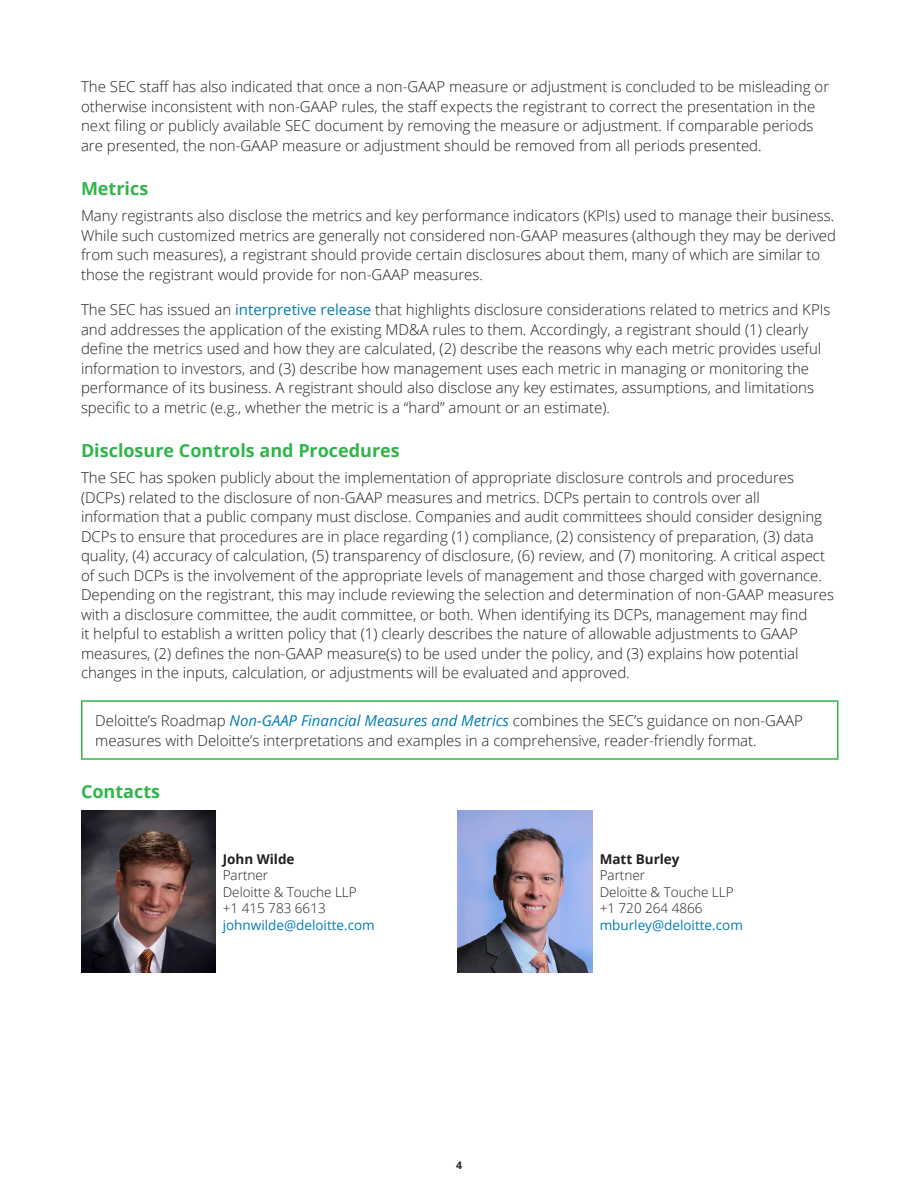
<style>
.page{position:relative;width:918px;height:1188px;background:#fff}
.page>*{position:absolute;margin:0;border:0;box-sizing:border-box;transform-origin:0 0}
.Subhead_A__Bold_Colo{font:700 18px "Open Sans";color:#31b44a}
.Body{font:300 15px/19.5px "Open Sans";color:#231f20}
.Table_Body_Text{font:300 13.5px/16.5px "Open Sans";color:#231f20}
.t1{font:700 10.5px "Open Sans";color:#231f20}
.s1{font-weight:400;color:#007db5}
.s2{font-weight:400;font-style:italic;color:#007db5}
.s3{font-weight:700}
</style>
<div class="page">
<hr style="left:81px;top:700px;width:757px;height:2px;background:#31b44a">
<hr style="left:81px;top:702px;width:1px;height:56px;background:#31b44a">
<hr style="left:837px;top:702px;width:1px;height:56px;background:#31b44a">
<hr style="left:81px;top:758px;width:757px;height:2px;background:#31b44a">
<img style="left:81px;top:810px;width:135px;height:162px">
<img style="left:458px;top:810px;width:135px;height:162px">
<p class="Body" style="left:81px;top:77px;width:750px">The SEC staff has also indicated that once a non-GAAP measure or adjustment is concluded to be misleading or otherwise inconsistent with non-GAAP rules, the staff expects the registrant to correct the presentation in the next filing or publicly available SEC document by removing the measure or adjustment. If comparable periods are presented, the non-GAAP measure or adjustment should be removed from all periods presented.</p>
<p class="Subhead_A__Bold_Colo" style="left:81px;top:176px;width:69px">Metrics</p>
<p class="Body" style="left:81px;top:206px;width:757px">Many registrants also disclose the metrics and key performance indicators (KPIs) used to manage their business.<br>While such customized metrics are generally not considered non-GAAP measures (although they may be derived from such measures), a registrant should provide certain disclosures about them, many of which are similar to those the registrant would provide for non-GAAP measures.</p>
<p class="Body" style="left:81px;top:300px;width:751px">The SEC has issued an <span class="s1">interpretive release</span> that highlights disclosure considerations related to metrics and KPIs and addresses the application of the existing MD&amp;A rules to them. Accordingly, a registrant should (1) clearly define the metrics used and how they are calculated, (2) describe the reasons why each metric provides useful information to investors, and (3) describe how management uses each metric in managing or monitoring the performance of its business. A registrant should also disclose any key estimates, assumptions, and limitations specific to a metric (e.g., whether the metric is a “hard” amount or an estimate).</p>
<p class="Subhead_A__Bold_Colo" style="left:81px;top:438px;width:320px">Disclosure Controls and Procedures</p>
<p class="Body" style="left:81px;top:467px;width:755px">The SEC has spoken publicly about the implementation of appropriate disclosure controls and procedures (DCPs) related to the disclosure of non-GAAP measures and metrics. DCPs pertain to controls over all information that a public company must disclose. Companies and audit committees should consider designing DCPs to ensure that procedures are in place regarding (1) compliance, (2) consistency of preparation, (3) data quality, (4) accuracy of calculation, (5) transparency of disclosure, (6) review, and (7) monitoring. A critical aspect of such DCPs is the involvement of the appropriate levels of management and those charged with governance.<br>Depending on the registrant, this may include reviewing the selection and determination of non-GAAP measures with a disclosure committee, the audit committee, or both. When identifying its DCPs, management may find<br>it helpful to establish a written policy that (1) clearly describes the nature of allowable adjustments to GAAP measures, (2) defines the non-GAAP measure(s) to be used under the policy, and (3) explains how potential changes in the inputs, calculation, or adjustments will be evaluated and approved.</p>
<p class="Body" style="left:95px;top:710px;width:709px">Deloitte’s Roadmap <span class="s2">Non-GAAP Financial Measures and Metrics</span> combines the SEC’s guidance on non-GAAP measures with Deloitte’s interpretations and examples in a comprehensive, reader-friendly format.</p>
<p class="Subhead_A__Bold_Colo" style="left:81px;top:778px;width:81px">Contacts</p>
<p class="Table_Body_Text" style="left:223px;top:850px;width:154px"><span class="s3">John Wilde<br></span>Partner<br>Deloitte &amp; Touche LLP +1 415 783 6613 <span class="s1">johnwilde@deloitte.com</span></p>
<p class="Table_Body_Text" style="left:600px;top:850px;width:145px"><span class="s3">Matt Burley<br></span>Partner<br>Deloitte &amp; Touche LLP +1 720 264 4866 <span class="s1">mburley@deloitte.com</span></p>
<p class="t1" style="left:456px;top:1158px;width:7px">4</p>
</div>
